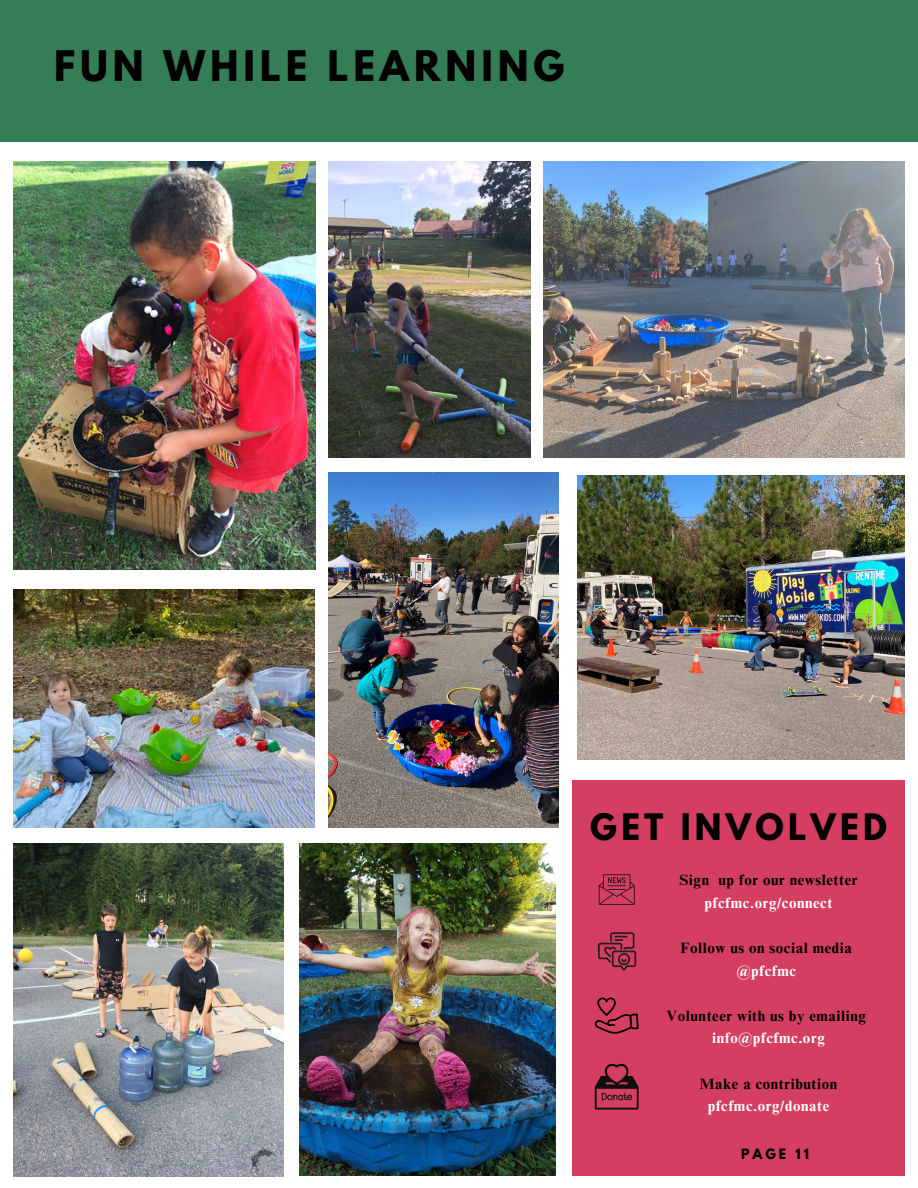
<style>
.page{position:relative;width:918px;height:1188px;background:#fff}
.page>*{position:absolute;margin:0;border:0;box-sizing:border-box;transform-origin:0 0}
.t1{font:700 37.35px "League Spartan";letter-spacing:.13em;color:#000001}
.t2{font:700 32.4px "League Spartan";letter-spacing:.13em;color:#000001}
.t3{font:700 14.85px "Times NRMT Pro";letter-spacing:.04em;color:#000001}
.t4{font:700 14.85px "Times NRMT Pro";letter-spacing:.04em;color:#fff}
.t5{font:700 12.75px "League Spartan";letter-spacing:.23em;color:#000001}
</style>
<div class="page">
<div style="left:0;top:0;width:918px;height:141px;background:#357d57"></div>
<div style="left:572px;top:780px;width:333px;height:396px;background:#d43e60"></div>
<svg style="left:599px;top:874px;width:36px;height:31px"></svg>
<svg style="left:598px;top:932px;width:38px;height:39px"></svg>
<svg style="left:595px;top:998px;width:44px;height:36px"></svg>
<svg style="left:595px;top:1064px;width:44px;height:46px"></svg>
<img style="left:577px;top:475px;width:327px;height:285px">
<img style="left:329px;top:473px;width:230px;height:354px">
<img style="left:544px;top:161px;width:361px;height:296px">
<img style="left:13px;top:590px;width:302px;height:237px">
<img style="left:13px;top:843px;width:270px;height:333px">
<img style="left:329px;top:161px;width:202px;height:296px">
<img style="left:299px;top:843px;width:257px;height:333px">
<img style="left:13px;top:161px;width:303px;height:409px">
<p class="t1" style="left:54px;top:47px;width:512px">FUN WHILE LEARNING</p>
<p class="t2" style="left:590px;top:811px;width:298px">GET INVOLVED</p>
<p class="t3" style="left:679px;top:874px;width:180px">Sign up for our newsletter</p>
<p class="t4" style="left:705px;top:897px;width:129px">pfcfmc.org/connect</p>
<p class="t3" style="left:681px;top:942px;width:173px">Follow us on social media</p>
<p class="t4" style="left:737px;top:965px;width:61px">@pfcfmc</p>
<p class="t3" style="left:667px;top:1010px;width:201px">Volunteer with us by emailing</p>
<p class="t4" style="left:712px;top:1033px;width:114px">info@pfcfmc.org</p>
<p class="t3" style="left:700px;top:1078px;width:139px">Make a contribution</p>
<p class="t4" style="left:708px;top:1101px;width:123px">pfcfmc.org/donate</p>
<p class="t5" style="left:741px;top:1147px;width:69px">PAGE 11</p>
</div>
